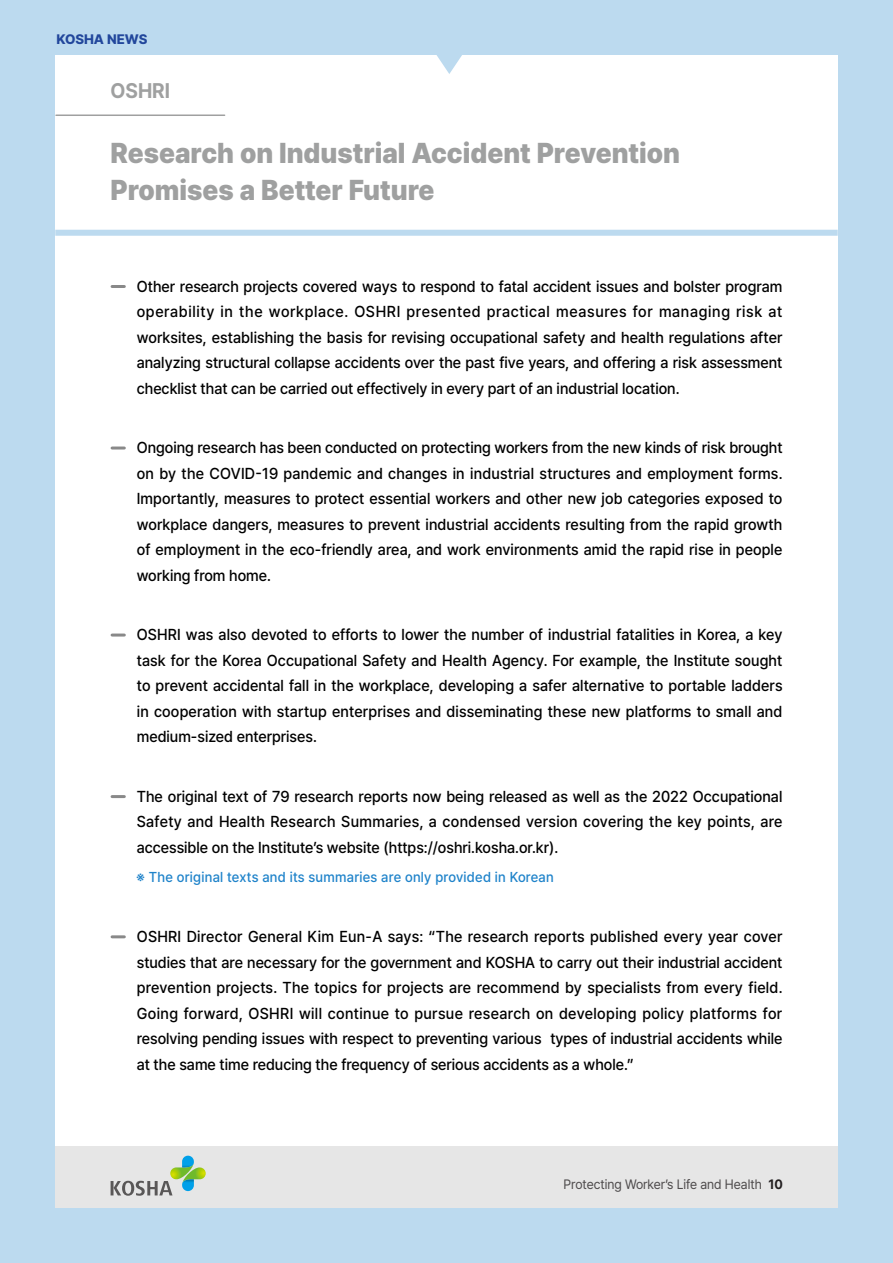
<style>
.page{position:relative;width:893px;height:1263px;background:#bcdaef}
.page>*{position:absolute;margin:0;border:0;box-sizing:border-box;transform-origin:0 0}
.t1{font:900 28.5px/37.5px "Pretendard";color:#9fa0a0;scale:.95 1}
.t2{font:700 21px "Pretendard";color:#9fa0a0;scale:.95 1}
.t3{font:500 15.75px/25.5px "Pretendard";color:#000;text-align:justify;scale:.95 1}
.t4{font:500 14.25px "Pretendard";letter-spacing:.02em;color:#1f83ca;scale:.95 1}
.t5{font:800 13.65px "Pretendard";color:#22479c}
.t6{font:13.5px "Pretendard";color:#4e4b4c;scale:.95 1}
.s1{font-weight:700;color:#221e1f}
</style>
<div class="page">
<div style="left:55px;top:55px;width:783px;height:1153px;background:#fff"></div>
<svg style="left:436px;top:55px;width:26px;height:19px"></svg>
<div style="left:55px;top:1147px;width:783px;height:61px;background:#e6e6e6"></div>
<svg style="left:112px;top:285px;width:12px;height:3px"></svg>
<svg style="left:112px;top:446px;width:12px;height:3px"></svg>
<svg style="left:112px;top:633px;width:12px;height:3px"></svg>
<svg style="left:112px;top:795px;width:12px;height:3px"></svg>
<svg style="left:112px;top:935px;width:12px;height:3px"></svg>
<div style="left:55px;top:230px;width:783px;height:6px;background:#bcdaef"></div>
<hr style="left:56px;top:114px;width:169px;height:2px;background:#9fa0a0">
<svg style="left:111px;top:1156px;width:95px;height:40px"></svg>
<p class="t5" style="left:56px;top:29px;width:93px">KOSHA NEWS</p>
<h2 class="t2" style="left:111px;top:75px;width:64px">OSHRI</h2>
<h1 class="t1" style="left:111px;top:133px;width:601px">Research on Industrial Accident Prevention<br>Promises a Better Future</h1>
<p class="t3" style="left:137px;top:273px;width:681px">Other research projects covered ways to respond to fatal accident issues and bolster program operability in the workplace. OSHRI presented practical measures for managing risk at worksites, establishing the basis for revising occupational safety and health regulations after analyzing structural collapse accidents over the past five years, and offering a risk assessment checklist that can be carried out effectively in every part of an industrial location.</p>
<p class="t3" style="left:137px;top:434px;width:681px">Ongoing research has been conducted on protecting workers from the new kinds of risk brought on by the COVID-19 pandemic and changes in industrial structures and employment forms.<br>Importantly, measures to protect essential workers and other new job categories exposed to workplace dangers, measures to prevent industrial accidents resulting from the rapid growth of employment in the eco-friendly area, and work environments amid the rapid rise in people working from home.</p>
<p class="t3" style="left:137px;top:621px;width:681px">OSHRI was also devoted to efforts to lower the number of industrial fatalities in Korea, a key task for the Korea Occupational Safety and Health Agency. For example, the Institute sought to prevent accidental fall in the workplace, developing a safer alternative to portable ladders in cooperation with startup enterprises and disseminating these new platforms to small and medium-sized enterprises.</p>
<p class="t3" style="left:137px;top:783px;width:681px">The original text of 79 research reports now being released as well as the 2022 Occupational Safety and Health Research Summaries, a condensed version covering the key points, are accessible on the Institute’s website (https://oshri.kosha.or.kr).</p>
<p class="t4" style="left:136px;top:867px;width:441px">※ The original texts and its summaries are only provided in Korean</p>
<p class="t3" style="left:137px;top:923px;width:681px">OSHRI Director General Kim Eun-A says: “The research reports published every year cover studies that are necessary for the government and KOSHA to carry out their industrial accident prevention projects. The topics for projects are recommend by specialists from every field.<br>Going forward, OSHRI will continue to pursue research on developing policy platforms for resolving pending issues with respect to preventing various types of industrial accidents while at the same time reducing the frequency of serious accidents as a whole.”</p>
<p class="t6" style="left:564px;top:1174px;width:232px">Protecting Worker’s Life and Health <span class="s1">10</span></p>
</div>
